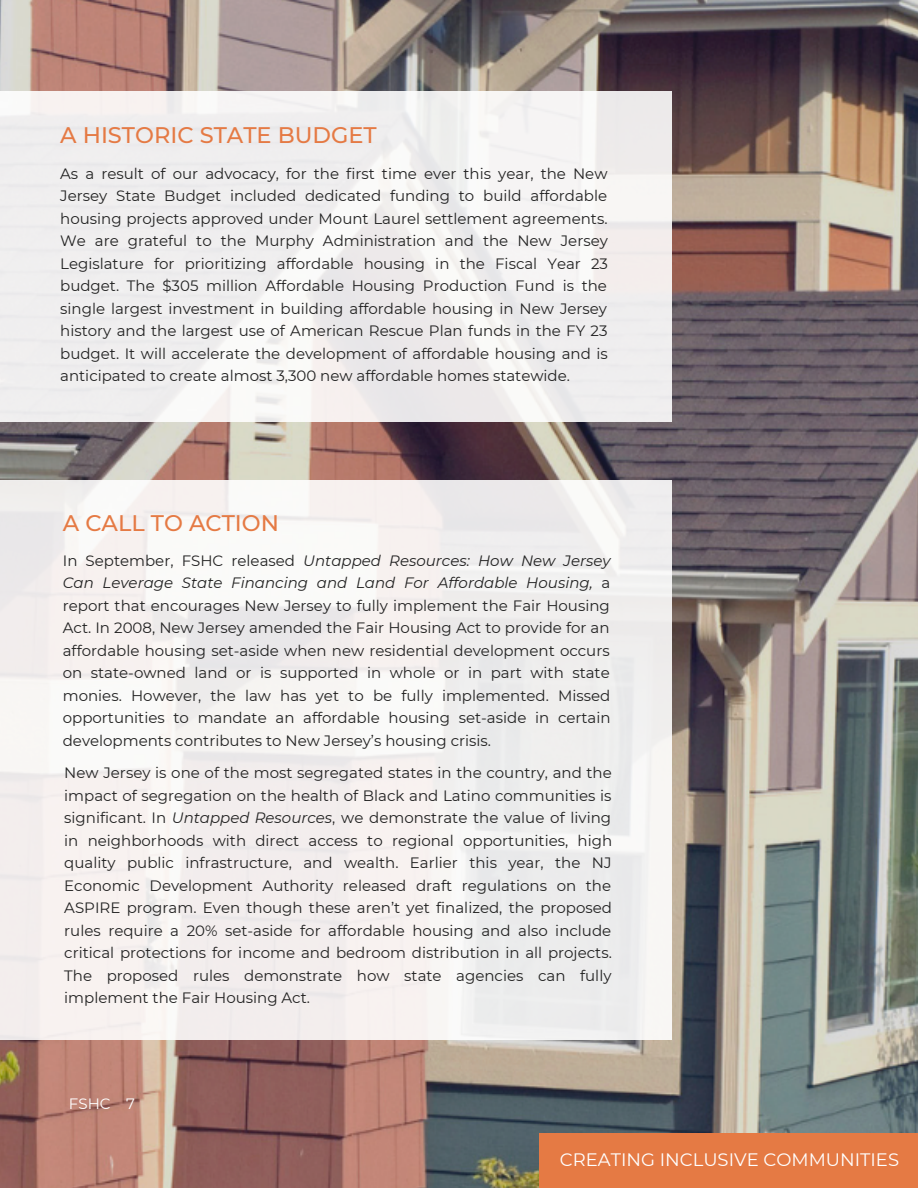
<style>
.page{position:relative;width:918px;height:1188px;background:#fff}
.page>*{position:absolute;margin:0;border:0;box-sizing:border-box;transform-origin:0 0}
.t1{font:500 22.5px "Montserrat";color:#e57a44}
.t2{font:18px "Montserrat";color:#fff}
.t3{font:15px/22.5px "Montserrat";color:#222;text-align:justify}
.t4{font:15px "Montserrat";color:#fff}
.s1{font-style:italic}
</style>
<div class="page">
<img style="left:0;top:0;width:918px;height:1188px">
<div style="left:0;top:92px;width:671px;height:330px;background:#f0eeef"></div>
<div style="left:0;top:480px;width:671px;height:559px;background:#f3f0ef"></div>
<div style="left:540px;top:1133px;width:378px;height:55px;background:#e57a44"></div>
<h1 class="t1" style="left:60px;top:122px;width:318px">A HISTORIC STATE BUDGET</h1>
<p class="t3" style="left:60px;top:162px;width:549px">As a result of our advocacy, for the first time ever this year, the New Jersey State Budget included dedicated funding to build affordable housing projects approved under Mount Laurel settlement agreements.<br>We are grateful to the Murphy Administration and the New Jersey Legislature for prioritizing affordable housing in the Fiscal Year 23 budget. The $305 million Affordable Housing Production Fund is the single largest investment in building affordable housing in New Jersey history and the largest use of American Rescue Plan funds in the FY 23 budget. It will accelerate the development of affordable housing and is anticipated to create almost 3,300 new affordable homes statewide.</p>
<h1 class="t1" style="left:63px;top:509px;width:218px">A CALL TO ACTION</h1>
<p class="t3" style="left:63px;top:549px;width:549px">In September, FSHC released <span class="s1">Untapped Resources: How New Jersey Can Leverage State Financing and Land For Affordable Housing,</span> a report that encourages New Jersey to fully implement the Fair Housing Act. In 2008, New Jersey amended the Fair Housing Act to provide for an affordable housing set-aside when new residential development occurs on state-owned land or is supported in whole or in part with state monies. However, the law has yet to be fully implemented. Missed opportunities to mandate an affordable housing set-aside in certain developments contributes to New Jersey’s housing crisis.</p>
<p class="t3" style="left:64px;top:762px;width:549px">New Jersey is one of the most segregated states in the country, and the impact of segregation on the health of Black and Latino communities is significant. In <span class="s1">Untapped Resources</span>, we demonstrate the value of living in neighborhoods with direct access to regional opportunities, high quality public infrastructure, and wealth. Earlier this year, the NJ Economic Development Authority released draft regulations on the ASPIRE program. Even though these aren’t yet finalized, the proposed rules require a 20% set-aside for affordable housing and also include critical protections for income and bedroom distribution in all projects.<br>The proposed rules demonstrate how state agencies can fully implement the Fair Housing Act.</p>
<p class="t4" style="left:69px;top:1095px;width:68px">FSHC 7</p>
<p class="t2" style="left:560px;top:1148px;width:341px">CREATING INCLUSIVE COMMUNITIES</p>
</div>
